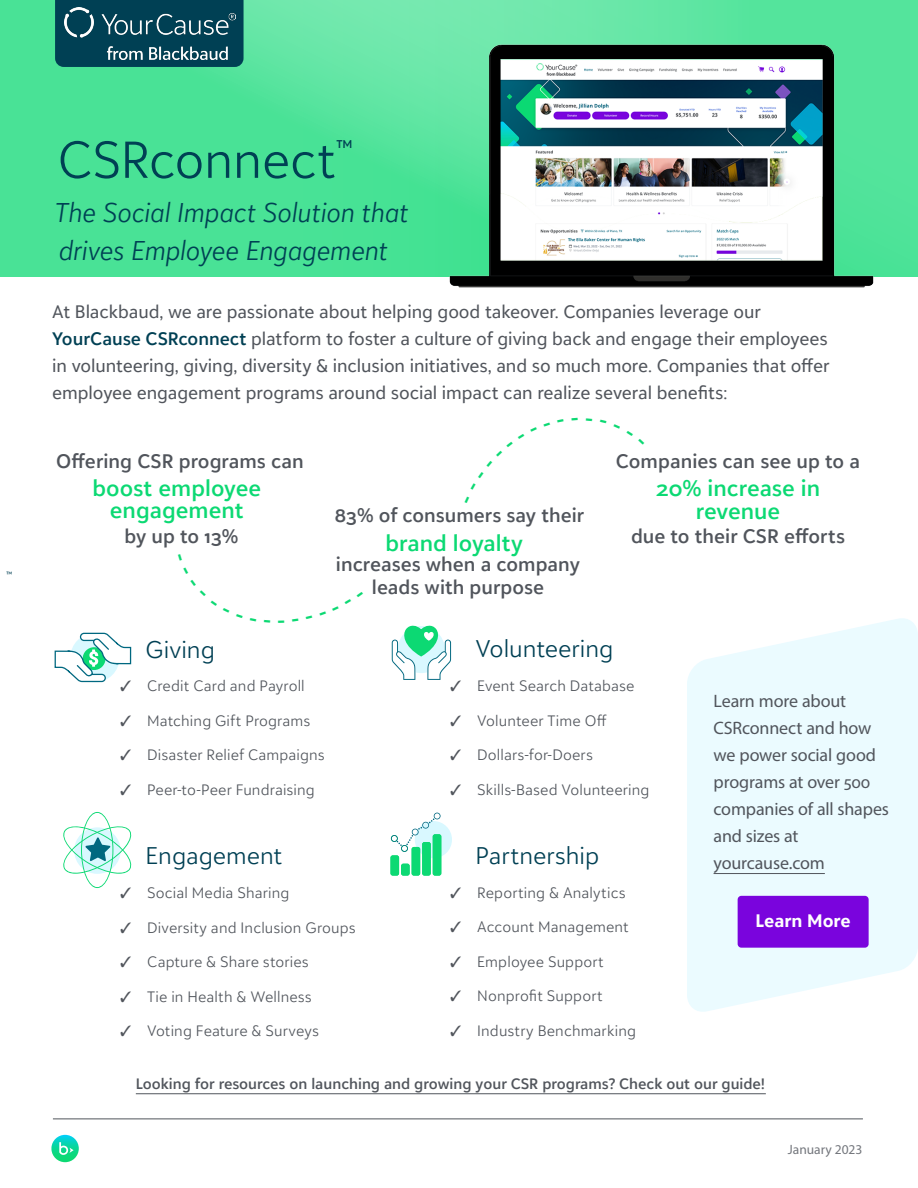
<style>
.page{position:relative;width:918px;height:1188px;background:#fff}
.page>*{position:absolute;margin:0;border:0;box-sizing:border-box;transform-origin:0 0}
.Hero_Image_Headline{font:300 51px "Blackbaud Sans";letter-spacing:-.005em;color:#004054}
.Hero_Image_Subhead{font:italic 300 27px/37.5px "Blackbaud Sans";color:#004054}
.Headline_H1__Main{font:300 24px "Blackbaud Sans";color:#004054}
.Sub_Sub__H3{font:600 22.5px/22.5px "Blackbaud Sans";color:#0cd973;text-align:center}
.Sub_Sub__H3-2{font:600 19.5px/22.5px "Blackbaud Sans";color:#51555c;text-align:center}
.Intro_Summary{font:18px/27px "Blackbaud Sans";letter-spacing:-.005em;color:#51555c}
.Intro_Summary-2{font:18px/27px "Myriad Pro";letter-spacing:-.01em;color:#51555c}
.Button_Text_white{font:700 18px "Blackbaud Sans";color:#fff}
.t1{font:300 15px "Blackbaud Sans";letter-spacing:.01em;color:#51555c}
.t2{font:600 15px "Blackbaud Sans";color:#51555c}
.t3{font:13.5px "Myriad Pro";color:#74777d}
.Hero_Image_Headline-2{font:300 10.5px "Blackbaud Sans";color:#004054}
.s1{font-weight:600;color:#004054}
</style>
<div class="page">
<hr style="left:53px;top:1119px;width:810px;height:1px;background:#51555c">
<svg style="left:51px;top:1135px;width:28px;height:27px"></svg>
<svg style="left:59px;top:1142px;width:15px;height:13px"></svg>
<svg style="left:0;top:0;width:918px;height:276px;background:#51e39a"></svg>
<svg style="left:63px;top:812px;width:69px;height:76px"></svg>
<img style="left:444px;top:28px;width:434px;height:260px">
<svg style="left:54px;top:632px;width:78px;height:51px"></svg>
<svg style="left:392px;top:625px;width:59px;height:55px"></svg>
<div style="left:415px;top:821px;width:37px;height:37px;background:#d9f8ff;border-radius:50%"></div>
<div style="left:391px;top:855px;width:8px;height:21px;background:#0cd973;border-radius:2px"></div>
<div style="left:401px;top:864px;width:9px;height:12px;background:#0cd973;border-radius:2px"></div>
<div style="left:412px;top:847px;width:8px;height:29px;background:#0cd973;border-radius:2px"></div>
<div style="left:422px;top:842px;width:9px;height:34px;background:#0cd973;border-radius:2px"></div>
<div style="left:433px;top:834px;width:8px;height:42px;background:#0cd973;border-radius:2px"></div>
<svg style="left:391px;top:813px;width:50px;height:39px"></svg>
<svg style="left:687px;top:618px;width:231px;height:394px;background:#edfbfe"></svg>
<hr style="left:714px;top:873px;width:111px;height:1px;background:#51555c">
<div style="left:738px;top:896px;width:131px;height:52px;background:#7a04dd;border-radius:4px"></div>
<hr style="left:136px;top:1093px;width:630px;height:1px;background:#51555c">
<div style="left:55px;top:0;width:189px;height:67px;background:#004054"></div>
<img style="left:64px;top:7px;width:172px;height:53px">
<p class="Hero_Image_Headline-2" style="left:6px;top:569px;width:7px">™</p>
<p class="Hero_Image_Headline" style="left:58px;top:128px;width:297px">CSRconnect<sup>™</sup></p>
<p class="Hero_Image_Subhead" style="left:54px;top:193px;width:356px">The Social Impact Solution that drives Employee Engagement</p>
<p class="Intro_Summary" style="left:52px;top:298px;width:779px">At Blackbaud, we are passionate about helping good takeover. Companies leverage our <span class="s1">YourCause CSRconnect</span> platform to foster a culture of giving back and engage their employees in volunteering, giving, diversity &amp; inclusion initiatives, and so much more. Companies that offer employee engagement programs around social impact can realize several benefits:</p>
<p class="Sub_Sub__H3-2" style="left:56px;top:450px;width:249px">Offering CSR programs can</p>
<p class="Sub_Sub__H3" style="left:93px;top:476px;width:170px">boost employee engagement</p>
<p class="Sub_Sub__H3-2" style="left:124px;top:525px;width:115px">by up to 13%</p>
<p class="Sub_Sub__H3-2" style="left:334px;top:504px;width:251px">83% of consumers say their</p>
<p class="Sub_Sub__H3-2" style="left:336px;top:553px;width:246px">increases when a company leads with purpose</p>
<p class="Sub_Sub__H3" style="left:385px;top:531px;width:139px">brand loyalty</p>
<p class="Sub_Sub__H3-2" style="left:616px;top:450px;width:246px">Companies can see up to a</p>
<p class="Sub_Sub__H3" style="left:656px;top:477px;width:166px">20% increase in revenue</p>
<p class="Sub_Sub__H3-2" style="left:631px;top:525px;width:215px">due to their CSR efforts</p>
<p class="Headline_H1__Main" style="left:146px;top:634px;width:71px">Giving</p>
<p class="t1" style="left:120px;top:677px;width:186px">✓ Credit Card and Payroll</p>
<p class="t1" style="left:120px;top:711px;width:192px">✓ Matching Gift Programs</p>
<p class="t1" style="left:120px;top:746px;width:206px">✓ Disaster Relief Campaigns</p>
<p class="t1" style="left:120px;top:780px;width:196px">✓ Peer-to-Peer Fundraising</p>
<p class="Headline_H1__Main" style="left:146px;top:841px;width:138px">Engagement</p>
<p class="t1" style="left:120px;top:883px;width:171px">✓ Social Media Sharing</p>
<p class="t1" style="left:120px;top:918px;width:237px">✓ Diversity and Inclusion Groups</p>
<p class="t1" style="left:120px;top:952px;width:190px">✓ Capture &amp; Share stories</p>
<p class="t1" style="left:120px;top:987px;width:193px">✓ Tie in Health &amp; Wellness</p>
<p class="t1" style="left:120px;top:1021px;width:200px">✓ Voting Feature &amp; Surveys</p>
<p class="Headline_H1__Main" style="left:476px;top:634px;width:139px">Volunteering</p>
<p class="t1" style="left:450px;top:676px;width:186px">✓ Event Search Database</p>
<p class="t1" style="left:450px;top:711px;width:158px">✓ Volunteer Time Off</p>
<p class="t1" style="left:450px;top:745px;width:144px">✓ Dollars-for-Doers</p>
<p class="t1" style="left:450px;top:780px;width:201px">✓ Skills-Based Volunteering</p>
<p class="Headline_H1__Main" style="left:476px;top:841px;width:125px">Partnership</p>
<p class="t1" style="left:450px;top:883px;width:177px">✓ Reporting &amp; Analytics</p>
<p class="t1" style="left:450px;top:918px;width:180px">✓ Account Management</p>
<p class="t1" style="left:450px;top:952px;width:155px">✓ Employee Support</p>
<p class="t1" style="left:450px;top:987px;width:154px">✓ Nonprofit Support</p>
<p class="t1" style="left:450px;top:1021px;width:187px">✓ Industry Benchmarking</p>
<p class="Intro_Summary-2" style="left:714px;top:687px;width:177px">Learn more about<br>CSRconnect and how we power social good programs at over 500 companies of all shapes and sizes at yourcause.com</p>
<p class="Button_Text_white" style="left:756px;top:909px;width:97px">Learn More</p>
<p class="t2" style="left:136px;top:1075px;width:630px">Looking for resources on launching and growing your CSR programs? Check out our guide!</p>
<p class="t3" style="left:788px;top:1141px;width:76px">January 2023</p>
</div>
